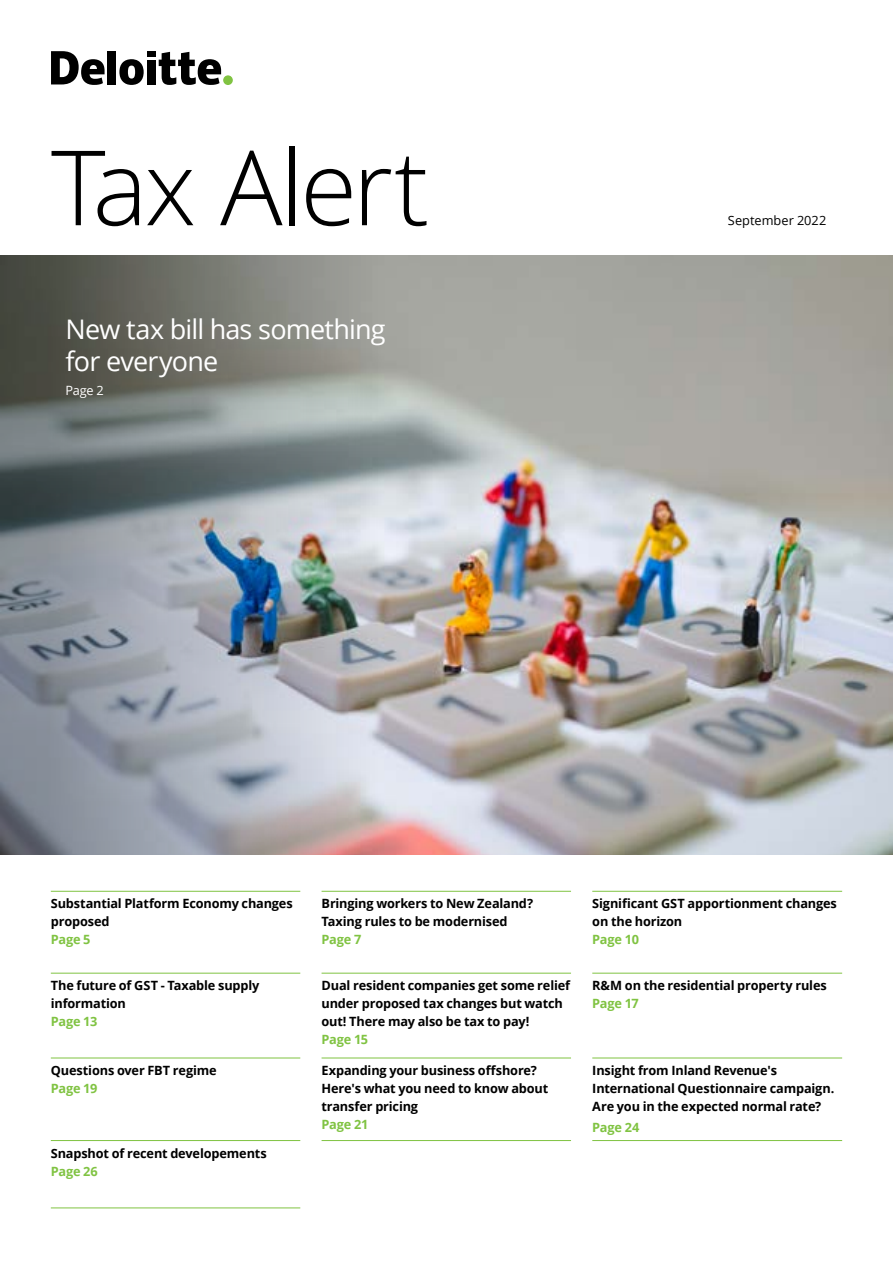
<style>
.page{position:relative;width:893px;height:1263px;background:#fff}
.page>*{position:absolute;margin:0;border:0;box-sizing:border-box;transform-origin:0 0}
.t1{font:300 104.1px "Open Sans";letter-spacing:-.035em;color:#000}
.t2{font:27px/32.4px "Open Sans";letter-spacing:-.03em;color:#fff}
.t3{font:700 12.75px/18px "Open Sans";letter-spacing:-.01em;color:#000}
.t4{font:700 12.75px "Open Sans";letter-spacing:-.015em;color:#80c342}
.t5{font:12.75px "Open Sans";letter-spacing:.005em;color:#000}
.t6{font:12.75px "Open Sans";color:#fff}
</style>
<div class="page">
<img style="left:446px;top:255px;width:447px;height:600px">
<img style="left:0;top:255px;width:446px;height:600px">
<hr style="left:51px;top:891px;width:249px;height:1px;background:#80c342">
<hr style="left:322px;top:891px;width:249px;height:1px;background:#80c342">
<hr style="left:592px;top:891px;width:250px;height:1px;background:#80c342">
<hr style="left:51px;top:973px;width:249px;height:1px;background:#80c342">
<hr style="left:322px;top:973px;width:249px;height:1px;background:#80c342">
<hr style="left:592px;top:973px;width:250px;height:1px;background:#80c342">
<hr style="left:322px;top:1057px;width:249px;height:1px;background:#80c342">
<hr style="left:322px;top:1140px;width:249px;height:1px;background:#80c342">
<hr style="left:592px;top:1057px;width:250px;height:1px;background:#80c342">
<hr style="left:592px;top:1140px;width:250px;height:1px;background:#80c342">
<hr style="left:51px;top:1057px;width:249px;height:1px;background:#80c342">
<hr style="left:51px;top:1140px;width:249px;height:1px;background:#80c342">
<hr style="left:51px;top:1207px;width:249px;height:1px;background:#80c342">
<div style="left:223px;top:75px;width:10px;height:10px;background:#80c342;border-radius:50%"></div>
<div style="left:108px;top:51px;width:8px;height:33px;background:#000"></div>
<svg style="left:119px;top:59px;width:25px;height:26px"></svg>
<div style="left:147px;top:60px;width:8px;height:24px;background:#000"></div>
<div style="left:147px;top:51px;width:8px;height:6px;background:#000"></div>
<svg style="left:159px;top:52px;width:62px;height:33px"></svg>
<svg style="left:51px;top:51px;width:54px;height:34px"></svg>
<h1 class="t1" style="left:51px;top:116px;width:380px">Tax Alert</h1>
<h2 class="t2" style="left:66px;top:312px;width:321px">New tax bill has something for everyone</h2>
<p class="t6" style="left:66px;top:382px;width:40px">Page 2</p>
<p class="t5" style="left:728px;top:212px;width:100px">September 2022</p>
<p class="t3" style="left:51px;top:894px;width:243px">Substantial Platform Economy changes proposed</p>
<p class="t4" style="left:51px;top:931px;width:41px">Page 5</p>
<p class="t3" style="left:51px;top:976px;width:210px">The future of GST - Taxable supply information</p>
<p class="t4" style="left:51px;top:1012px;width:48px">Page 13</p>
<p class="t3" style="left:51px;top:1061px;width:167px">Questions over FBT regime</p>
<p class="t4" style="left:51px;top:1079px;width:48px">Page 19</p>
<p class="t3" style="left:51px;top:1143px;width:217px">Snapshot of recent developements</p>
<p class="t4" style="left:51px;top:1162px;width:49px">Page 26</p>
<p class="t3" style="left:322px;top:894px;width:213px">Bringing workers to New Zealand?<br>Taxing rules to be modernised</p>
<p class="t4" style="left:322px;top:931px;width:41px">Page 7</p>
<p class="t3" style="left:322px;top:976px;width:250px">Dual resident companies get some relief under proposed tax changes but watch out! There may also be tax to pay!</p>
<p class="t4" style="left:322px;top:1030px;width:48px">Page 15</p>
<p class="t3" style="left:322px;top:1061px;width:228px">Expanding your business offshore?<br>Here's what you need to know about transfer pricing</p>
<p class="t4" style="left:322px;top:1115px;width:48px">Page 21</p>
<p class="t3" style="left:592px;top:894px;width:246px">Significant GST apportionment changes on the horizon</p>
<p class="t4" style="left:592px;top:931px;width:48px">Page 10</p>
<p class="t3" style="left:592px;top:976px;width:236px">R&amp;M on the residential property rules</p>
<p class="t4" style="left:592px;top:994px;width:48px">Page 17</p>
<p class="t3" style="left:592px;top:1061px;width:244px">Insight from Inland Revenue's<br>International Questionnaire campaign.<br>Are you in the expected normal rate?</p>
<p class="t4" style="left:592px;top:1118px;width:49px">Page 24</p>
</div>
